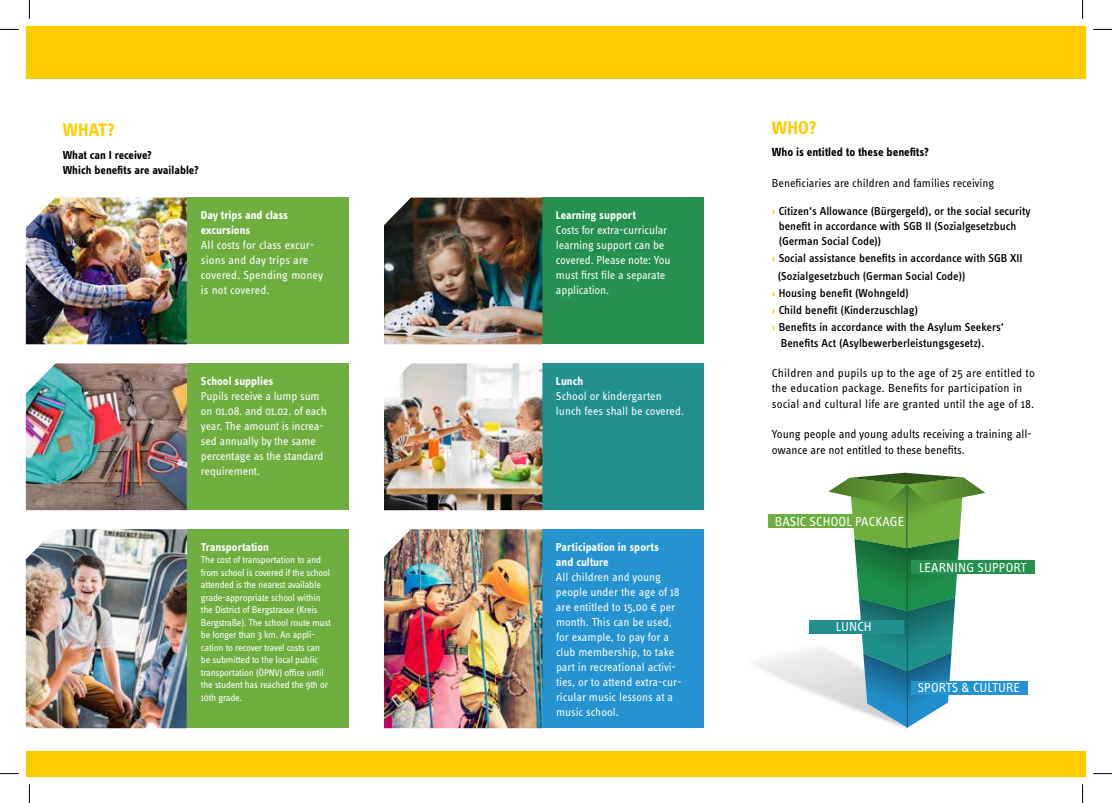
<style>
.page{position:relative;width:1112px;height:803px;background:#fff}
.page>*{position:absolute;margin:0;border:0;box-sizing:border-box;transform-origin:0 0}
.t1{font:700 19.12px "Info Text Pro";color:#fc0}
.t2{font:700 18.75px "Info Text Pro";color:#fc0}
.t3{font:13.5px "Info Text Pro";letter-spacing:.01em;color:#fff}
.t4{font:12.12px/15.2px "Info Text Pro";letter-spacing:.005em;color:#000}
.t5{font:700 12.12px "Info Text Pro";color:#000}
.t6{font:11.88px/15px "Info Text Pro";letter-spacing:-.01em;color:#fff}
.t7{font:500 11.88px/15.2px "Info Text Pro";color:#000}
.t8{font:700 11.88px/15px "Info Text Pro";color:#fff}
.t9{font:11.88px "Info Text Pro";color:#000}
.t10{font:700 11.88px/15px "Info Text Pro";color:#000}
.t11{font:10px/12.5px "Info Text Pro";letter-spacing:-.02em;color:#fff}
.s1{font-family:"Avenir Next";font-weight:500;font-size:10px}
.s2{color:#fc0}
</style>
<div class="page">
<div style="left:542px;top:529px;width:162px;height:199px;background:#2493cf"></div>
<img style="left:384px;top:529px;width:158px;height:199px">
<div style="left:187px;top:198px;width:162px;height:146px;background:#6faf42"></div>
<img style="left:26px;top:198px;width:161px;height:146px">
<div style="left:26px;top:26px;width:1059px;height:53px;background:#fc0"></div>
<div style="left:187px;top:363px;width:162px;height:147px;background:#6faf42"></div>
<img style="left:26px;top:363px;width:161px;height:147px">
<div style="left:187px;top:529px;width:162px;height:199px;background:#6faf42"></div>
<img style="left:26px;top:529px;width:161px;height:199px">
<div style="left:542px;top:198px;width:162px;height:146px;background:#25904f"></div>
<img style="left:384px;top:198px;width:158px;height:146px">
<div style="left:542px;top:363px;width:162px;height:147px;background:#22908d"></div>
<img style="left:384px;top:363px;width:158px;height:147px">
<div style="left:26px;top:751px;width:1059px;height:26px;background:#fc0"></div>
<svg style="left:828px;top:473px;width:156px;height:255px"></svg>
<div style="left:768px;top:514px;width:134px;height:14px;background:#6faf42"></div>
<div style="left:910px;top:560px;width:124px;height:14px;background:#25904f"></div>
<div style="left:809px;top:620px;width:94px;height:14px;background:#22908d"></div>
<div style="left:910px;top:681px;width:117px;height:13px;background:#2493cf"></div>
<svg style="left:0;top:29px;width:19px;height:1px"></svg>
<svg style="left:1093px;top:29px;width:18px;height:1px"></svg>
<svg style="left:0;top:773px;width:19px;height:1px"></svg>
<svg style="left:1093px;top:773px;width:18px;height:1px"></svg>
<svg style="left:29px;top:0;width:1px;height:19px"></svg>
<svg style="left:29px;top:784px;width:1px;height:19px"></svg>
<svg style="left:1082px;top:0;width:1px;height:19px"></svg>
<svg style="left:1082px;top:784px;width:1px;height:19px"></svg>
<h2 class="t2" style="left:63px;top:119px;width:53px">WHAT?</h2>
<p class="t10" style="left:63px;top:147px;width:137px">What can I receive?<br>Which benefits are available?</p>
<p class="t8" style="left:201px;top:208px;width:89px">Day trips and class excursions</p>
<p class="t6" style="left:201px;top:237px;width:124px">All costs for class excur&shy;sions and day trips are covered. Spending money is not covered.</p>
<p class="t8" style="left:201px;top:373px;width:74px">School supplies</p>
<p class="t6" style="left:201px;top:388px;width:127px">Pupils receive a lump sum on 01.08. and 01.02. of each year. The amount is increa&shy;sed annually by the same percentage as the standard requirement.</p>
<p class="t8" style="left:201px;top:539px;width:69px">Transportation</p>
<p class="t11" style="left:201px;top:553px;width:131px">The cost of transportation to and from school is covered if the school attended is the nearest available grade-appropriate school within the District of Bergstrasse (Kreis<br>Bergstraße). The school route must be longer than 3 km. An appli&shy;cation to recover travel costs can be submitted to the local public transportation (ÖPNV) office until the student has reached the 9th or<br>10th grade.</p>
<p class="t8" style="left:556px;top:208px;width:81px">Learning support</p>
<p class="t6" style="left:556px;top:222px;width:116px">Costs for extra-curricular learning support can be covered. Please note: You must first file a separate application.</p>
<p class="t8" style="left:556px;top:373px;width:29px">Lunch</p>
<p class="t6" style="left:556px;top:388px;width:129px">School or kindergarten lunch fees shall be covered.</p>
<p class="t8" style="left:556px;top:539px;width:104px">Participation in sports and culture</p>
<p class="t6" style="left:556px;top:569px;width:127px">All children and young people under the age of 18 are entitled to 15,00 <span class="s1">€</span> per month. This can be used, for example, to pay for a club membership, to take part in recreational activi&shy;ties, or to attend extra-cur&shy;ricular music lessons at a music school.</p>
<h1 class="t1" style="left:771px;top:116px;width:46px">WHO?</h1>
<p class="t5" style="left:771px;top:145px;width:158px">Who is entitled to these benefits?</p>
<p class="t9" style="left:771px;top:176px;width:224px">Beneficiaries are children and families receiving</p>
<p class="t7" style="left:778px;top:203px;width:253px;text-indent:-7px"><span class="s2">›</span> Citizen‘s Allowance (Bürgergeld), or the social security benefit in accordance with SGB II (Sozialgesetzbuch (German Social Code))</p>
<p class="t7" style="left:771px;top:250px;width:252px"><span class="s2">›</span> Social assistance benefits in accordance with SGB XII</p>
<p class="t7" style="left:777px;top:268px;width:189px">(Sozialgesetzbuch (German Social Code))</p>
<p class="t7" style="left:771px;top:285px;width:139px"><span class="s2">›</span> Housing benefit (Wohngeld)</p>
<p class="t7" style="left:771px;top:302px;width:148px"><span class="s2">›</span> Child benefit (Kinderzuschlag)</p>
<p class="t7" style="left:771px;top:319px;width:233px"><span class="s2">›</span> Benefits in accordance with the Asylum Seekers‘</p>
<p class="t7" style="left:780px;top:335px;width:205px">Benefits Act (Asylbewerberleistungsgesetz).</p>
<p class="t4" style="left:771px;top:365px;width:264px">Children and pupils up to the age of 25 are entitled to the education package. Benefits for participation in social and cultural life are granted until the age of 18.</p>
<p class="t4" style="left:771px;top:426px;width:261px">Young people and young adults receiving a training all&shy;owance are not entitled to these benefits.</p>
<p class="t3" style="left:774px;top:513px;width:131px">BASIC SCHOOL PACKAGE</p>
<p class="t3" style="left:918px;top:559px;width:109px">LEARNING SUPPORT</p>
<p class="t3" style="left:835px;top:619px;width:37px">LUNCH</p>
<p class="t3" style="left:917px;top:680px;width:104px">SPORTS &amp; CULTURE</p>
</div>
